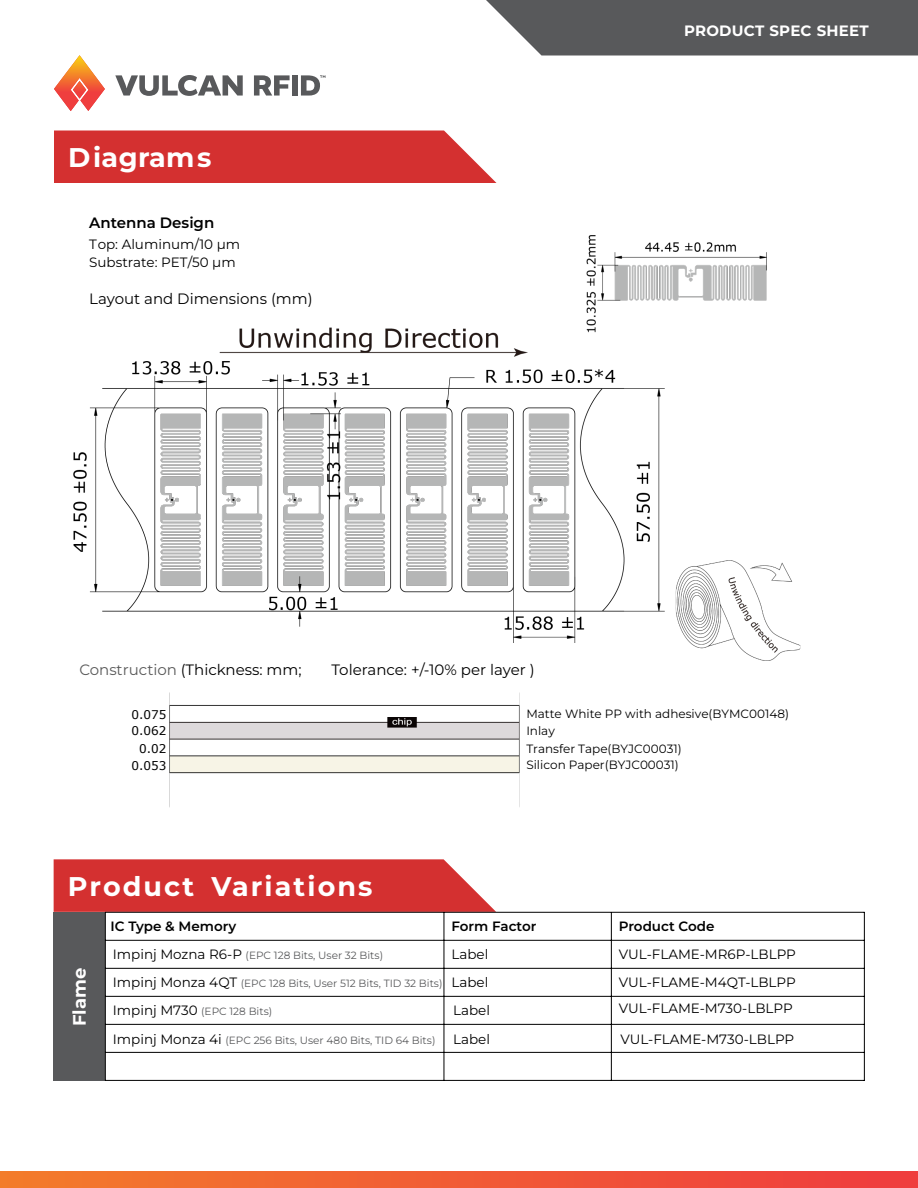
<style>
.page{position:relative;width:918px;height:1188px;background:#fff}
.page>*{position:absolute;margin:0;border:0;box-sizing:border-box;transform-origin:0 0}
.t1{font:700 27px "Montserrat";letter-spacing:.08em;color:#fff}
.t2{font:700 27px "Montserrat";letter-spacing:.015em;color:#fff}
.t3{font:700 18px "Montserrat";color:#fff}
.t4{font:15px "Montserrat";color:#000}
.t5{font:700 15px "Montserrat";letter-spacing:.015em;color:#fff}
.t6{font:600 15px "Montserrat";color:#000}
.t7{font:13.5px/28px "Montserrat";color:#000}
.t8{font:600 13.5px "Montserrat";color:#000}
.t9{font:12px/16.5px "Montserrat";color:#000}
.t10{font:12px/16.5px "Verdana";color:#000}
.t11{font:10.5px "Montserrat";color:#58595b}
.s1{color:#5a5a5a}
.s2{font-size:13.5px;color:#000}
</style>
<div class="page">
<svg style="left:54px;top:55px;width:51px;height:56px"></svg>
<svg style="left:115px;top:75px;width:128px;height:21px"></svg>
<svg style="left:254px;top:75px;width:36px;height:21px"></svg>
<div style="left:292px;top:75px;width:5px;height:21px;background:#58595b"></div>
<svg style="left:301px;top:75px;width:25px;height:21px"></svg>
<svg style="left:54px;top:130px;width:442px;height:53px;background:#d63d3d"></svg>
<svg style="left:486px;top:0;width:432px;height:56px;background:#656567"></svg>
<div style="left:0;top:1172px;width:918px;height:16px;background:linear-gradient(to right,#f37c2b,#ef3b3f)"></div>
<svg style="left:54px;top:859px;width:442px;height:53px;background:#d63d3d"></svg>
<div style="left:54px;top:912px;width:51px;height:169px;background:#58595b"></div>
<hr style="left:105px;top:912px;width:1px;height:169px;background:#000">
<hr style="left:864px;top:912px;width:1px;height:169px;background:#000">
<hr style="left:444px;top:912px;width:1px;height:168px;background:#000">
<hr style="left:611px;top:912px;width:1px;height:168px;background:#000">
<hr style="left:105px;top:912px;width:759px;height:1px;background:#000">
<hr style="left:105px;top:940px;width:759px;height:1px;background:#000">
<hr style="left:105px;top:968px;width:759px;height:1px;background:#000">
<hr style="left:105px;top:996px;width:759px;height:1px;background:#000">
<hr style="left:105px;top:1024px;width:759px;height:1px;background:#000">
<hr style="left:105px;top:1052px;width:759px;height:1px;background:#000">
<hr style="left:105px;top:1080px;width:759px;height:1px;background:#000">
<img style="left:586px;top:235px;width:180px;height:91px">
<img style="left:73px;top:327px;width:592px;height:315px">
<img style="left:169px;top:691px;width:351px;height:117px;border-radius:3px">
<img style="left:676px;top:561px;width:124px;height:99px">
<h1 class="t2" style="left:68px;top:141px;width:145px">Diagrams</h1>
<h3 class="t6" style="left:89px;top:213px;width:127px">Antenna Design</h3>
<p class="t7" style="left:89px;top:235px;width:153px;line-height:18px">Top: Aluminum/10 μm<br>Substrate: PET/50 μm</p>
<h3 class="t4" style="left:89px;top:289px;width:225px">Layout and Dimensions (mm)</h3>
<h3 class="t5" style="left:684px;top:21px;width:186px">PRODUCT SPEC SHEET</h3>
<h3 class="t4" style="left:79px;top:660px;width:224px"><span class="s1">Construction</span> (Thickness: mm;</h3>
<p class="t10" style="left:131px;top:707px;width:36px">0.075<br>0.062</p>
<p class="t10" style="left:131px;top:742px;width:36px;text-align:right">0.02<br>0.053</p>
<h3 class="t4" style="left:331px;top:660px;width:205px">Tolerance: +/-10% per layer )</h3>
<p class="t9" style="left:526px;top:706px;width:264px">Matte White PP with adhesive(BYMC00148)<br>Inlay</p>
<p class="t9" style="left:526px;top:740px;width:157px">Transfer Tape(BYJC00031)<br>Silicon Paper(BYJC00031)</p>
<h1 class="t1" style="left:68px;top:870px;width:306px">Product Variations</h1>
<h2 class="t3" style="left:68px;top:1026px;width:60px;rotate:-90deg">Flame</h2>
<p class="t8" style="left:111px;top:918px;width:127px">IC Type &amp; Memory</p>
<p class="t8" style="left:451px;top:918px;width:87px">Form Factor</p>
<p class="t8" style="left:619px;top:918px;width:97px">Product Code</p>
<p class="t11" style="left:113px;top:949px;width:272px"><span class="s2">Impinj Mozna R6-P</span> (EPC 128 Bits, User 32 Bits)</p>
<p class="t7" style="left:451px;top:940px;width:38px">Label<br>Label</p>
<p class="t7" style="left:619px;top:940px;width:179px">VUL-FLAME-MR6P-LBLPP</p>
<p class="t11" style="left:113px;top:977px;width:331px"><span class="s2">Impinj Monza 4QT</span> (EPC 128 Bits, User 512 Bits, TID 32 Bits)</p>
<p class="t7" style="left:619px;top:968px;width:179px">VUL-FLAME-M4QT-LBLPP</p>
<p class="t11" style="left:113px;top:1005px;width:161px"><span class="s2">Impinj M730</span> (EPC 128 Bits)</p>
<p class="t7" style="left:453px;top:995px;width:38px;line-height:29.4px">Label<br>Label</p>
<p class="t7" style="left:619px;top:994px;width:175px">VUL-FLAME-M730-LBLPP</p>
<p class="t11" style="left:113px;top:1034px;width:324px"><span class="s2">Impinj Monza 4i</span> (EPC 256 Bits, User 480 Bits, TID 64 Bits)</p>
<p class="t7" style="left:620px;top:1025px;width:175px">VUL-FLAME-M730-LBLPP</p>
</div>
